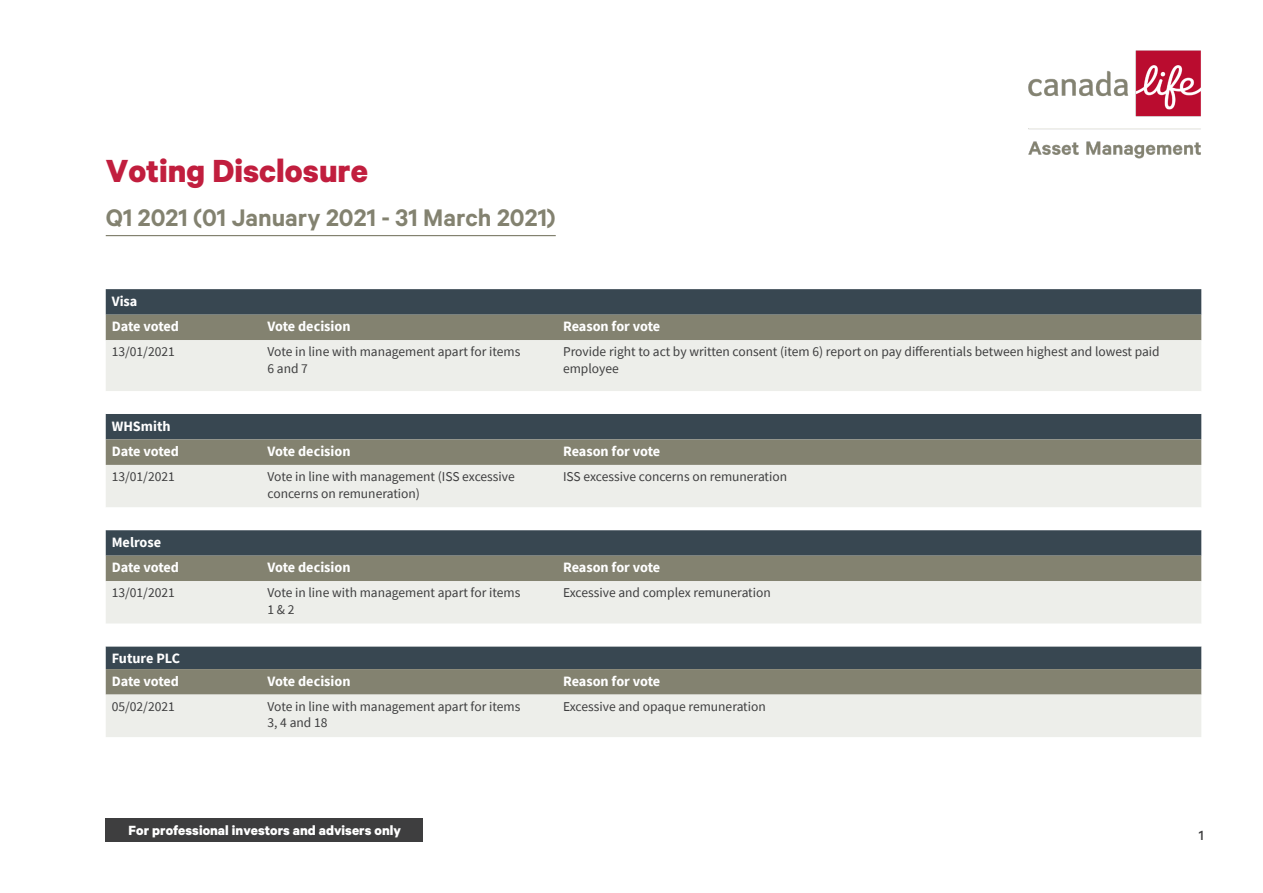
<style>
.page{position:relative;width:1263px;height:893px;background:#fff}
.page>*{position:absolute;margin:0;border:0;box-sizing:border-box;transform-origin:0 0}
.t1{font:700 36px "Calibre";color:#c11e3e}
.t2{font:600 27px "Calibre";color:#838270}
.t3{font:700 15px "Calibre";color:#fff}
.t4{font:500 15px "Calibre";color:#3e3e3f}
.Subhead_2{font:700 14.25px "Source Sans Pro";color:#fff}
.Subhead_2-2{font:700 14.25px "Source Sans Pro";letter-spacing:-.02em;color:#fff}
.Subhead_2-3{font:13.5px/16.5px "Source Sans Pro";color:#3e3e3f}
</style>
<div class="page">
<img style="left:1028px;top:50px;width:173px;height:109px">
<hr style="left:106px;top:235px;width:450px;height:1px;background:#838270">
<div style="left:106px;top:819px;width:317px;height:23px;background:#3e3e3f"></div>
<svg style="left:106px;top:289px;width:1095px;height:26px;background:#3b4a53"></svg>
<div style="left:106px;top:315px;width:1095px;height:25px;background:#838270"></div>
<svg style="left:106px;top:340px;width:1095px;height:397px;background:#bdc0bc"></svg>
<svg style="left:106px;top:391px;width:1095px;height:255px"></svg>
<p class="t1" style="left:106px;top:149px;width:264px">Voting Disclosure</p>
<p class="t2" style="left:106px;top:202px;width:451px">Q1 2021 (01 January 2021 - 31 March 2021)</p>
<p class="Subhead_2" style="left:112px;top:291px;width:27px">Visa</p>
<p class="Subhead_2-2" style="left:112px;top:317px;width:69px">Date voted</p>
<p class="Subhead_2" style="left:267px;top:317px;width:85px">Vote decision</p>
<p class="Subhead_2" style="left:563px;top:317px;width:99px">Reason for vote</p>
<p class="Subhead_2-3" style="left:112px;top:343px;width:65px">13/01/2021</p>
<p class="Subhead_2-3" style="left:267px;top:343px;width:254px">Vote in line with management apart for items<br>6 and 7</p>
<p class="Subhead_2-3" style="left:563px;top:343px;width:598px">Provide right to act by written consent (item 6) report on pay differentials between highest and lowest paid employee</p>
<p class="Subhead_2" style="left:112px;top:416px;width:60px">WHSmith</p>
<p class="Subhead_2-2" style="left:112px;top:442px;width:69px">Date voted</p>
<p class="Subhead_2" style="left:267px;top:442px;width:85px">Vote decision</p>
<p class="Subhead_2" style="left:563px;top:442px;width:99px">Reason for vote</p>
<p class="Subhead_2-3" style="left:112px;top:468px;width:65px">13/01/2021</p>
<p class="Subhead_2-3" style="left:267px;top:468px;width:249px">Vote in line with management (ISS excessive concerns on remuneration)</p>
<p class="Subhead_2-3" style="left:563px;top:468px;width:226px">ISS excessive concerns on remuneration</p>
<p class="Subhead_2" style="left:112px;top:532px;width:51px">Melrose</p>
<p class="Subhead_2-2" style="left:112px;top:558px;width:69px">Date voted</p>
<p class="Subhead_2" style="left:267px;top:558px;width:85px">Vote decision</p>
<p class="Subhead_2" style="left:563px;top:558px;width:99px">Reason for vote</p>
<p class="Subhead_2-3" style="left:112px;top:584px;width:65px">13/01/2021</p>
<p class="Subhead_2-3" style="left:267px;top:584px;width:254px">Vote in line with management apart for items<br>1 &amp; 2</p>
<p class="Subhead_2-3" style="left:563px;top:584px;width:209px">Excessive and complex remuneration</p>
<p class="Subhead_2" style="left:112px;top:649px;width:70px">Future PLC</p>
<p class="Subhead_2-2" style="left:112px;top:671px;width:69px">Date voted</p>
<p class="Subhead_2" style="left:267px;top:671px;width:85px">Vote decision</p>
<p class="Subhead_2" style="left:563px;top:671px;width:99px">Reason for vote</p>
<p class="Subhead_2-3" style="left:112px;top:698px;width:65px">05/02/2021</p>
<p class="Subhead_2-3" style="left:267px;top:698px;width:254px">Vote in line with management apart for items<br>3, 4 and 18</p>
<p class="Subhead_2-3" style="left:563px;top:698px;width:204px">Excessive and opaque remuneration</p>
<p class="t3" style="left:129px;top:821px;width:274px">For professional investors and advisers only</p>
<p class="t4" style="left:1199px;top:827px;width:6px">1</p>
</div>
